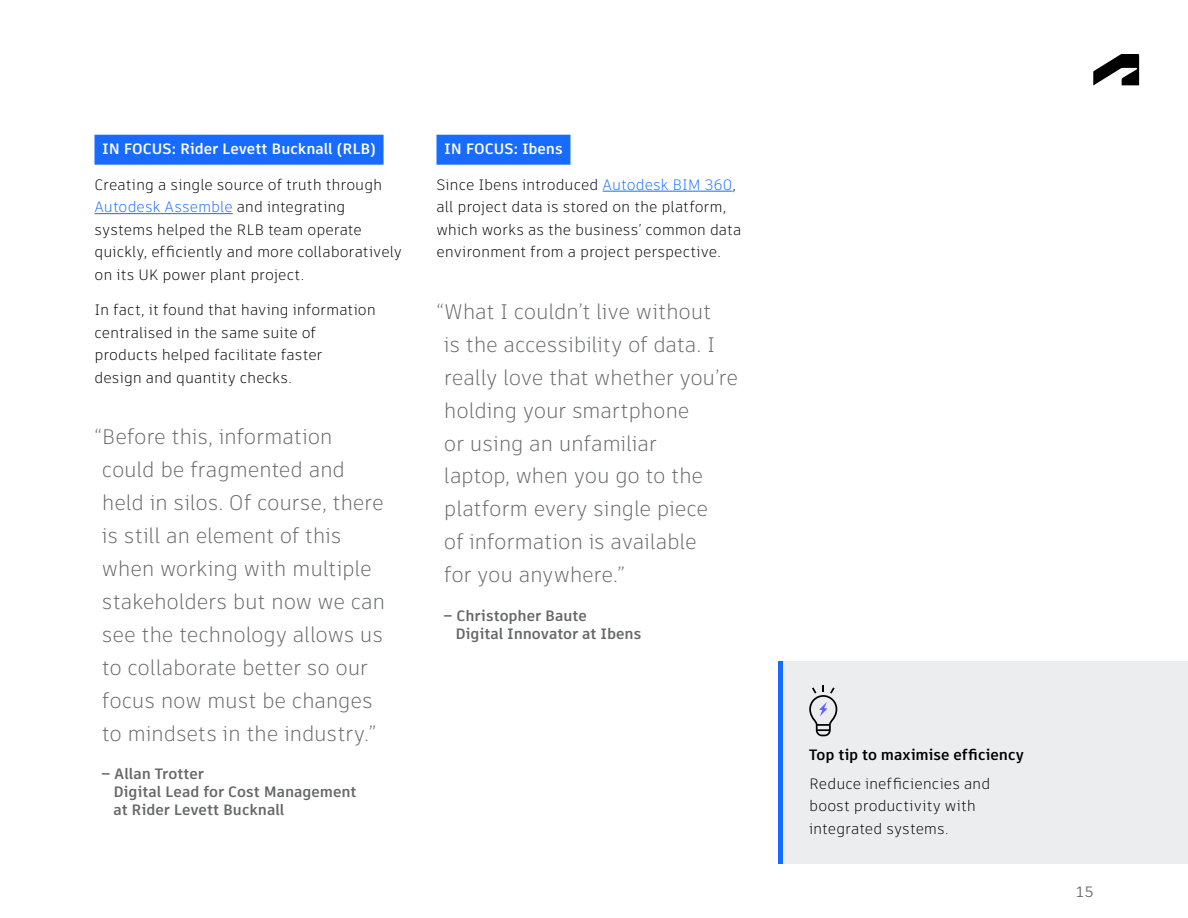
<style>
.page{position:relative;width:1188px;height:918px;background:#fff}
.page>*{position:absolute;margin:0;border:0;box-sizing:border-box;transform-origin:0 0}
.t1{font:300 21px/33px "Artifakt Element";letter-spacing:-.015em;color:#666767}
.t2{font:300 15px/22.5px "Artifakt Element";color:#000}
.t3{font:700 15px/18px "Artifakt Element";color:#666767}
.t4{font:700 15px "Artifakt Element";letter-spacing:.005em;color:#fff}
.t5{font:700 15px "Artifakt Element";color:#000}
.t6{font:15px "Artifakt Element";color:#666767}
.s1{color:#186bff}
</style>
<div class="page">
<svg style="left:1093px;top:54px;width:46px;height:31px"></svg>
<div style="left:778px;top:662px;width:410px;height:202px;background:#ebedee"></div>
<div style="left:778px;top:662px;width:5px;height:202px;background:#186bff"></div>
<div style="left:94px;top:135px;width:290px;height:30px;background:#186bff"></div>
<hr style="left:94px;top:213px;width:139px;height:1px;background:#186bff">
<div style="left:436px;top:135px;width:134px;height:30px;background:#186bff"></div>
<hr style="left:603px;top:191px;width:130px;height:1px;background:#186bff">
<svg style="left:809px;top:686px;width:28px;height:50px"></svg>
<p class="t4" style="left:102px;top:138px;width:275px">IN FOCUS: Rider Levett Bucknall (RLB)</p>
<p class="t2" style="left:94px;top:173px;width:309px">Creating a single source of truth through <span class="s1">Autodesk Assemble</span> and integrating systems helped the RLB team operate quickly, efficiently and more collaboratively on its UK power plant project.</p>
<p class="t2" style="left:94px;top:299px;width:283px">In fact, it found that having information centralised in the same suite of products helped facilitate faster<br>design and quantity checks.</p>
<p class="t1" style="left:102px;top:420px;width:285px;text-indent:-7px">“Before this, information could be fragmented and held in silos. Of course, there is still an element of this when working with multiple stakeholders but now we can see the technology allows us to collaborate better so our focus now must be changes to mindsets in the industry.”</p>
<p class="t3" style="left:113px;top:765px;width:245px;text-indent:-12px">– Allan Trotter<br>Digital Lead for Cost Management at Rider Levett Bucknall</p>
<p class="t4" style="left:444px;top:138px;width:120px">IN FOCUS: Ibens</p>
<p class="t2" style="left:436px;top:173px;width:306px">Since Ibens introduced <span class="s1">Autodesk BIM 360</span>, all project data is stored on the platform, which works as the business’ common data environment from a project perspective.</p>
<p class="t1" style="left:444px;top:295px;width:296px;text-indent:-7px">“What I couldn’t live without<br>is the accessibility of data. I really love that whether you’re holding your smartphone<br>or using an unfamiliar<br>laptop, when you go to the platform every single piece<br>of information is available<br>for you anywhere.”</p>
<p class="t3" style="left:455px;top:607px;width:187px;text-indent:-12px">– Christopher Baute<br>Digital Innovator at Ibens</p>
<p class="t5" style="left:809px;top:744px;width:216px">Top tip to maximise efficiency</p>
<p class="t2" style="left:809px;top:772px;width:183px">Reduce inefficiencies and boost productivity with integrated systems.</p>
<p class="t6" style="left:1076px;top:881px;width:19px">15</p>
</div>
